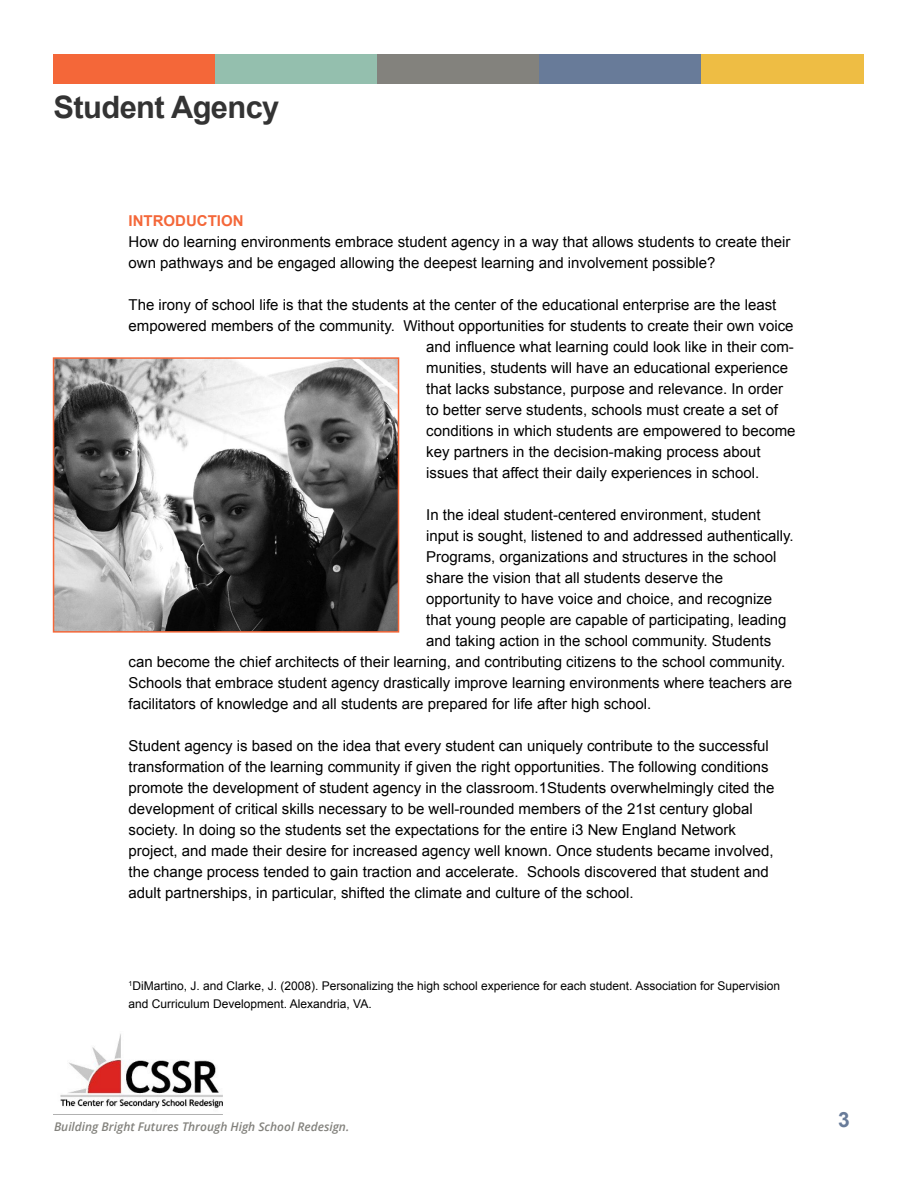
<style>
.page{position:relative;width:918px;height:1188px;background:#fff}
.page>*{position:absolute;margin:0;border:0;box-sizing:border-box;transform-origin:0 0}
.t1{font:700 30.9px "Arial";letter-spacing:-.02em;color:#333}
.t2{font:700 21px "Arial";color:#687b99}
.t3{font:15px/21px "Arial";color:#000}
.t4{font:700 15px "Arial";color:#f46739}
.t5{font:12px/18px "Arial";color:#000}
.t6{font:italic 600 12px "Open Sans";color:#83827d}
</style>
<div class="page">
<div style="left:54px;top:54px;width:162px;height:29px;background:#f46739"></div>
<div style="left:216px;top:54px;width:162px;height:29px;background:#94bfae"></div>
<div style="left:377px;top:54px;width:162px;height:29px;background:#83827d"></div>
<div style="left:539px;top:54px;width:162px;height:29px;background:#687b99"></div>
<div style="left:701px;top:54px;width:163px;height:29px;background:#eebd44"></div>
<img style="left:54px;top:1034px;width:169px;height:81px">
<img style="left:56px;top:360px;width:340px;height:270px">
<div style="left:53px;top:357px;width:346px;height:276px;border:2px solid #f46739"></div>
<h1 class="t1" style="left:54px;top:87px;width:227px">Student Agency</h1>
<p class="t4" style="left:129px;top:211px;width:116px">INTRODUCTION</p>
<p class="t3" style="left:129px;top:232px;width:663px">How do learning environments embrace student agency in a way that allows students to create their own pathways and be engaged allowing the deepest learning and involvement possible?</p>
<p class="t3" style="left:129px;top:295px;width:649px">The irony of school life is that the students at the center of the educational enterprise are the least</p>
<p class="t3" style="left:129px;top:316px;width:667px">empowered members of the community. Without opportunities for students to create their own voice</p>
<p class="t3" style="left:426px;top:337px;width:369px">and influence what learning could look like in their com-</p>
<p class="t3" style="left:426px;top:358px;width:363px">munities, students will have an educational experience</p>
<p class="t3" style="left:426px;top:379px;width:358px">that lacks substance, purpose and relevance. In order</p>
<p class="t3" style="left:426px;top:400px;width:353px">to better serve students, schools must create a set of</p>
<p class="t3" style="left:426px;top:421px;width:371px">conditions in which students are empowered to become</p>
<p class="t3" style="left:426px;top:442px;width:336px">key partners in the decision-making process about</p>
<p class="t3" style="left:426px;top:463px;width:335px">issues that affect their daily experiences in school.</p>
<p class="t3" style="left:426px;top:505px;width:336px">In the ideal student-centered environment, student</p>
<p class="t3" style="left:426px;top:526px;width:369px">input is sought, listened to and addressed authentically.</p>
<p class="t3" style="left:426px;top:547px;width:352px">Programs, organizations and structures in the school</p>
<p class="t3" style="left:426px;top:568px;width:298px">share the vision that all students deserve the</p>
<p class="t3" style="left:426px;top:589px;width:348px">opportunity to have voice and choice, and recognize</p>
<p class="t3" style="left:426px;top:610px;width:362px">that young people are capable of participating, leading</p>
<p class="t3" style="left:426px;top:631px;width:346px">and taking action in the school community. Students</p>
<p class="t3" style="left:129px;top:652px;width:658px">can become the chief architects of their learning, and contributing citizens to the school community.</p>
<p class="t3" style="left:129px;top:673px;width:665px">Schools that embrace student agency drastically improve learning environments where teachers are</p>
<p class="t3" style="left:129px;top:694px;width:524px">facilitators of knowledge and all students are prepared for life after high school.</p>
<p class="t3" style="left:129px;top:736px;width:648px">Student agency is based on the idea that every student can uniquely contribute to the successful transformation of the learning community if given the right opportunities. The following conditions promote the development of student agency in the classroom.1Students overwhelmingly cited the development of critical skills necessary to be well-rounded members of the 21st century global society. In doing so the students set the expectations for the entire i3 New England Network project, and made their desire for increased agency well known. Once students became involved, the change process tended to gain traction and accelerate. Schools discovered that student and adult partnerships, in particular, shifted the climate and culture of the school.</p>
<p class="t5" style="left:129px;top:977px;width:653px"><sup>1</sup>DiMartino, J. and Clarke, J. (2008). Personalizing the high school experience for each student. Association for Supervision and Curriculum Development. Alexandria, VA.</p>
<p class="t6" style="left:54px;top:1118px;width:297px">Building Bright Futures Through High School Redesign.</p>
<h2 class="t2" style="left:838px;top:1106px;width:13px">3</h2>
</div>
